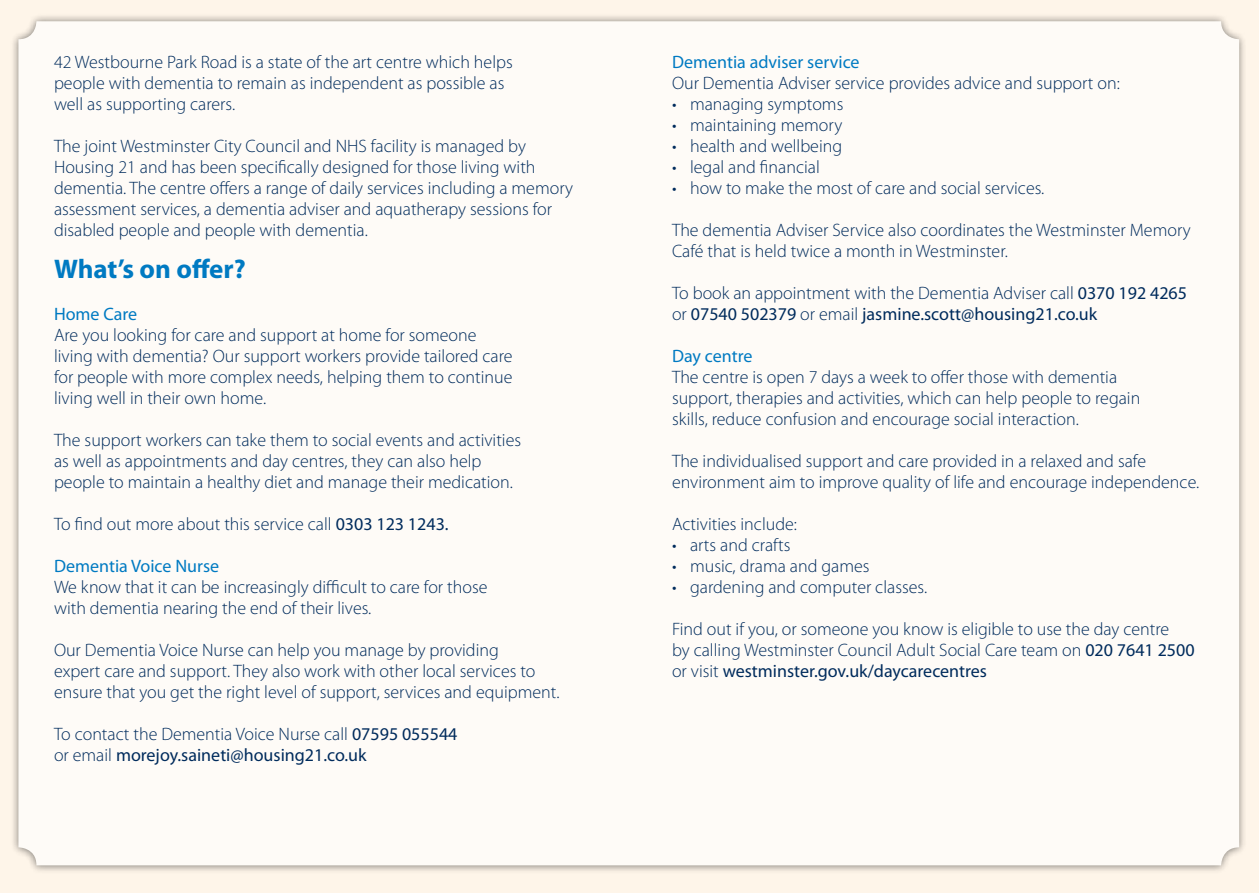
<style>
.page{position:relative;width:1259px;height:893px;background:#fef5e9}
.page>*{position:absolute;margin:0;border:0;box-sizing:border-box;transform-origin:0 0}
.t1{font:700 27px "Myriad Pro";color:#007ac2}
.t2{font:300 18px/21px "Myriad Pro";color:#002b5c}
.t3{font:18px/21px "Myriad Pro";color:#002b5c}
.t4{font:18px "Myriad Pro";color:#007ac2}
.s1{font-weight:400}
.s2{font-weight:300}
</style>
<div class="page">
<div style="left:10px;top:13px;width:1237px;height:861px;background:#000;opacity:.75"></div>
<div style="left:18px;top:21px;width:1221px;height:844px;background:#fefbf7;border-radius:18px"></div>
<p class="t2" style="left:54px;top:51px;width:460px">42 Westbourne Park Road is a state of the art centre which helps people with dementia to remain as independent as possible as well as supporting carers.</p>
<p class="t2" style="left:54px;top:135px;width:520px">The joint Westminster City Council and NHS facility is managed by Housing 21 and has been specifically designed for those living with dementia. The centre offers a range of daily services including a memory assessment services, a dementia adviser and aquatherapy sessions for disabled people and people with dementia.</p>
<h1 class="t1" style="left:54px;top:251px;width:193px">What’s on offer?</h1>
<p class="t4" style="left:54px;top:302px;width:85px">Home Care</p>
<p class="t2" style="left:54px;top:324px;width:460px">Are you looking for care and support at home for someone living with dementia? Our support workers provide tailored care for people with more complex needs, helping them to continue living well in their own home.</p>
<p class="t2" style="left:54px;top:429px;width:468px">The support workers can take them to social events and activities as well as appointments and day centres, they can also help people to maintain a healthy diet and manage their medication.</p>
<p class="t2" style="left:54px;top:513px;width:396px">To find out more about this service call <span class="s1">0303 123 1243.</span></p>
<p class="t4" style="left:54px;top:554px;width:167px">Dementia Voice Nurse</p>
<p class="t2" style="left:54px;top:576px;width:435px">We know that it can be increasingly difficult to care for those with dementia nearing the end of their lives.</p>
<p class="t2" style="left:54px;top:639px;width:507px">Our Dementia Voice Nurse can help you manage by providing<br>expert care and support. They also work with other local services to ensure that you get the right level of support, services and equipment.</p>
<p class="t3" style="left:54px;top:723px;width:405px"><span class="s2">To contact the Dementia Voice Nurse call</span> 07595 055544 <span class="s2">or email</span> morejoy.saineti@housing21.co.uk</p>
<p class="t4" style="left:672px;top:50px;width:189px">Dementia adviser service</p>
<p class="t2" style="left:672px;top:72px;width:449px">Our Dementia Adviser service provides advice and support on:</p>
<p class="t2" style="left:672px;top:93px;width:173px">• managing symptoms</p>
<p class="t2" style="left:672px;top:114px;width:172px">• maintaining memory</p>
<p class="t2" style="left:672px;top:135px;width:172px">• health and wellbeing</p>
<p class="t2" style="left:672px;top:156px;width:149px">• legal and financial</p>
<p class="t2" style="left:672px;top:177px;width:374px">• how to make the most of care and social services.</p>
<p class="t2" style="left:672px;top:219px;width:520px">The dementia Adviser Service also coordinates the Westminster Memory<br>Café that is held twice a month in Westminster.</p>
<p class="t2" style="left:672px;top:282px;width:516px">To book an appointment with the Dementia Adviser call <span class="s1">0370 192 4265 </span>or <span class="s1">07540 502379</span> or email <span class="s1">jasmine.scott@housing21.co.uk</span></p>
<p class="t4" style="left:672px;top:344px;width:82px">Day centre</p>
<p class="t2" style="left:672px;top:366px;width:470px">The centre is open 7 days a week to offer those with dementia support, therapies and activities, which can help people to regain skills, reduce confusion and encourage social interaction.</p>
<p class="t2" style="left:672px;top:450px;width:529px">The individualised support and care provided in a relaxed and safe environment aim to improve quality of life and encourage independence.</p>
<p class="t2" style="left:672px;top:513px;width:126px">Activities include:</p>
<p class="t2" style="left:672px;top:534px;width:120px">• arts and crafts</p>
<p class="t2" style="left:672px;top:555px;width:199px">• music, drama and games</p>
<p class="t2" style="left:672px;top:576px;width:257px">• gardening and computer classes.</p>
<p class="t2" style="left:672px;top:618px;width:524px">Find out if you, or someone you know is eligible to use the day centre<br>by calling Westminster Council Adult Social Care team on <span class="s1">020 7641 2500 </span>or visit <span class="s1">westminster.gov.uk/daycarecentres</span></p>
</div>
